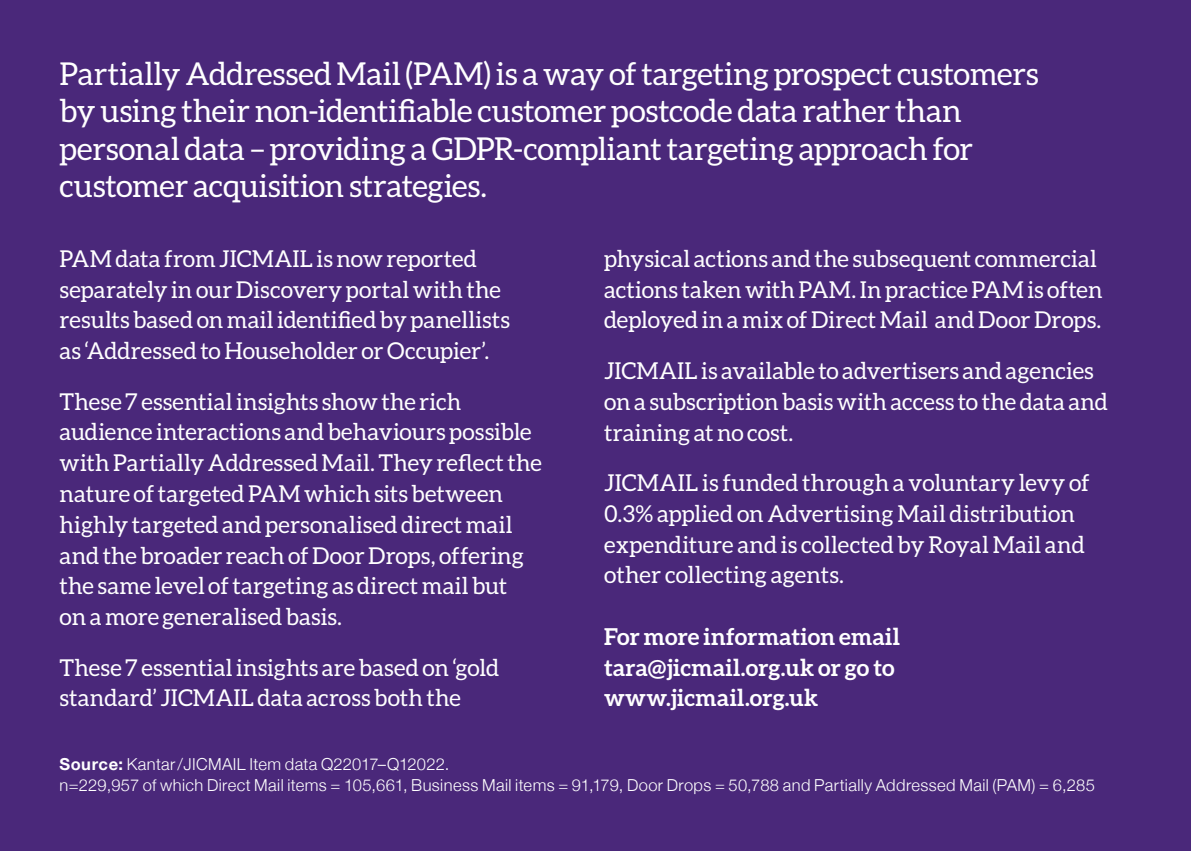
<style>
.page{position:relative;width:1191px;height:851px;background:#fff}
.page>*{position:absolute;margin:0;border:0;box-sizing:border-box;transform-origin:0 0}
.t1{font:31.5px/37.5px "Aleo";letter-spacing:-.005em;color:#fff}
.t2{font:23.4px/30.9px "Aleo";letter-spacing:.005em;color:#fff}
.t3{font:700 23.4px/30.9px "Aleo";letter-spacing:.015em;color:#fff}
.t4{font:300 16.5px/21px "Helvetica Neue";letter-spacing:.025em;color:#fff}
.s1{font-weight:700}
</style>
<div class="page">
<div style="left:0;top:0;width:1191px;height:850px;background:#4a287a"></div>
<p class="t1" style="left:60px;top:55px;width:980px">Partially Addressed Mail (PAM) is a way of targeting prospect customers by using their non-identifiable customer postcode data rather than personal data – providing a GDPR-compliant targeting approach for customer acquisition strategies.</p>
<p class="t2" style="left:60px;top:243px;width:452px">PAM data from JICMAIL is now reported separately in our Discovery portal with the results based on mail identified by panellists as ‘Addressed to Householder or Occupier’.</p>
<p class="t2" style="left:60px;top:385px;width:484px">These 7 essential insights show the rich audience interactions and behaviours possible with Partially Addressed Mail. They reflect the nature of targeted PAM which sits between highly targeted and personalised direct mail and the broader reach of Door Drops, offering the same level of targeting as direct mail but<br>on a more generalised basis.</p>
<p class="t2" style="left:60px;top:651px;width:441px">These 7 essential insights are based on ‘gold standard’ JICMAIL data across both the</p>
<p class="t2" style="left:604px;top:243px;width:500px">physical actions and the subsequent commercial actions taken with PAM. In practice PAM is often deployed in a mix of Direct Mail and Door Drops.</p>
<p class="t2" style="left:604px;top:355px;width:505px">JICMAIL is available to advertisers and agencies on a subscription basis with access to the data and training at no cost.</p>
<p class="t2" style="left:604px;top:467px;width:487px">JICMAIL is funded through a voluntary levy of 0.3% applied on Advertising Mail distribution expenditure and is collected by Royal Mail and other collecting agents.</p>
<p class="t3" style="left:604px;top:620px;width:297px">For more information email tara@jicmail.org.uk or go to www.jicmail.org.uk</p>
<p class="t4" style="left:60px;top:753px;width:1036px"><span class="s1">Source:</span> Kantar/JICMAIL Item data Q22017–Q12022.<br>n=229,957 of which Direct Mail items = 105,661, Business Mail items = 91,179, Door Drops = 50,788 and Partially Addressed Mail (PAM) = 6,285</p>
</div>
